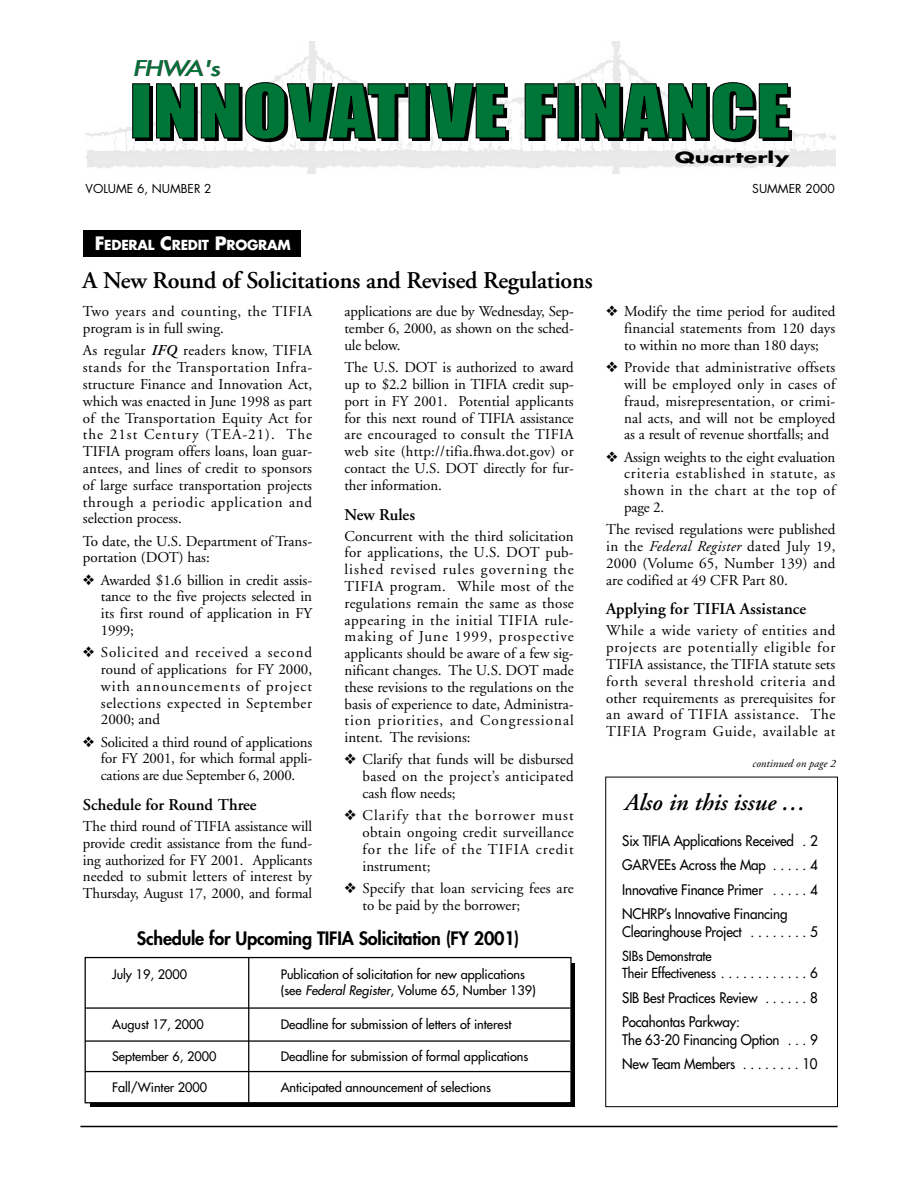
<style>
.page{position:relative;width:918px;height:1188px;background:#fff}
.page>*{position:absolute;margin:0;border:0;box-sizing:border-box;transform-origin:0 0}
.t1{font:600 24px "Adobe Garamond";letter-spacing:-.01em;color:#000}
.t2{font:italic 600 24px "Adobe Garamond";color:#000}
.t3{font:italic 21px "Futura";color:#007538;scale:1.2 1}
.t4{font:800 18px "Futura";letter-spacing:-.01em;color:#000}
.t5{font:600 16.5px "Adobe Garamond";color:#000}
.t6{font:15px/16.8px "Adobe Garamond";letter-spacing:.005em;color:#000;text-align:justify}
.t7{font:15px/16.8px "Adobe Garamond";letter-spacing:.04em;color:#000}
.t8{font:700 15px "Futura";color:#000;scale:1.5 1}
.t9{font:14.25px/24.5px "Futura";letter-spacing:-.01em;color:#000;scale:.94 1}
.t10{font:13.5px/17.2px "Futura";letter-spacing:-.01em;color:#000;scale:.94 1}
.t11{font:700 13.5px "Futura";letter-spacing:-.02em;color:#fff}
.t12{font:12.75px/15.3px "Futura";color:#000}
.t13{font:12px "Futura";color:#000}
.t14{font:italic 11.25px "Adobe Garamond";color:#000}
.s1{font-size:18px}
.s2{font-weight:600;font-style:italic}
.s3{font-style:italic}
.s4{font-size:14.25px}
</style>
<div class="page">
<div style="left:84px;top:230px;width:217px;height:26px;background:#000"></div>
<img style="left:85px;top:41px;width:750px;height:132px">
<div style="left:136px;top:87px;width:17px;height:54px;background:#000"></div>
<div style="left:412px;top:87px;width:17px;height:54px;background:#000"></div>
<div style="left:561px;top:87px;width:17px;height:54px;background:#000"></div>
<div style="left:133px;top:84px;width:17px;height:54px;background:#007538;border:1px solid #000"></div>
<svg style="left:156px;top:82px;width:252px;height:60px;background:#2c734e"></svg>
<div style="left:409px;top:84px;width:17px;height:54px;background:#007538;border:1px solid #000"></div>
<svg style="left:429px;top:83px;width:80px;height:58px;background:#2a714c"></svg>
<svg style="left:525px;top:83px;width:32px;height:58px"></svg>
<div style="left:558px;top:84px;width:17px;height:54px;background:#007538;border:1px solid #000"></div>
<svg style="left:582px;top:82px;width:210px;height:60px;background:#2b744e"></svg>
<hr style="left:80px;top:1126px;width:758px;height:1px;background:#000">
<div style="left:91px;top:963px;width:484px;height:144px;background:#000"></div>
<div style="left:85px;top:957px;width:487px;height:146px;background:#fff;border:1px solid #000"></div>
<hr style="left:248px;top:958px;width:1px;height:147px;background:#000">
<hr style="left:86px;top:1071px;width:484px;height:1px;background:#000">
<hr style="left:86px;top:1007px;width:484px;height:2px;background:#000">
<hr style="left:85px;top:1040px;width:485px;height:2px;background:#000">
<div style="left:605px;top:777px;width:233px;height:330px;border:1px solid #000"></div>
<h2 class="t3" style="left:132px;top:58px;width:74px">FHWA's</h2>
<p class="t8" style="left:675px;top:150px;width:78px">Quarterly</p>
<p class="t13" style="left:86px;top:183px;width:127px">VOLUME 6, NUMBER 2</p>
<p class="t13" style="left:752px;top:183px;width:84px">SUMMER 2000</p>
<p class="t11" style="left:95px;top:239px;width:197px"><span class="s1">F</span>EDERAL <span class="s1">C</span>REDIT <span class="s1">P</span>ROGRAM</p>
<h1 class="t1" style="left:82px;top:271px;width:512px">A New Round of Solicitations and Revised Regulations</h1>
<p class="t7" style="left:83px;top:305px;width:231px">Two years and counting, the TIFIA program is in full swing.</p>
<p class="t6" style="left:83px;top:344px;width:231px">As regular <span class="s2">IFQ</span> readers know, TIFIA stands for the Transportation Infra&shy;structure Finance and Innovation Act, which was enacted in June 1998 as part of the Transportation Equity Act for the 21st Century (TEA-21). The TIFIA program offers loans, loan guar&shy;antees, and lines of credit to sponsors of large surface transportation projects through a periodic application and selection process.</p>
<p class="t6" style="left:83px;top:534px;width:231px">To date, the U.S. Department of Trans&shy;portation (DOT) has:</p>
<p class="t6" style="left:101px;top:573px;width:213px;text-indent:-18px">❖ Awarded $1.6 billion in credit assis&shy;tance to the five projects selected in its first round of application in FY 1999;</p>
<p class="t6" style="left:101px;top:645px;width:213px;text-indent:-18px">❖ Solicited and received a second round of applications for FY 2000, with announcements of project selections expected in September 2000; and</p>
<p class="t6" style="left:101px;top:735px;width:213px;text-indent:-18px">❖ Solicited a third round of applications for FY 2001, for which formal appli&shy;cations are due September 6, 2000.</p>
<p class="t5" style="left:83px;top:798px;width:175px">Schedule for Round Three</p>
<p class="t6" style="left:83px;top:819px;width:231px">The third round of TIFIA assistance will provide credit assistance from the fund&shy;ing authorized for FY 2001. Applicants needed to submit letters of interest by Thursday, August 17, 2000, and formal</p>
<p class="t6" style="left:345px;top:305px;width:231px">applications are due by Wednesday, Sep&shy;tember 6, 2000, as shown on the sched&shy;ule below.</p>
<p class="t6" style="left:345px;top:360px;width:231px">The U.S. DOT is authorized to award up to $2.2 billion in TIFIA credit sup&shy;port in FY 2001. Potential applicants for this next round of TIFIA assistance are encouraged to consult the TIFIA web site (http://tifia.fhwa.dot.gov) or contact the U.S. DOT directly for fur&shy;ther information.</p>
<p class="t5" style="left:345px;top:508px;width:72px">New Rules</p>
<p class="t6" style="left:345px;top:529px;width:231px">Concurrent with the third solicitation for applications, the U.S. DOT pub&shy;lished revised rules governing the TIFIA program. While most of the regulations remain the same as those appearing in the initial TIFIA rule&shy;making of June 1999, prospective applicants should be aware of a few sig&shy;nificant changes. The U.S. DOT made these revisions to the regulations on the basis of experience to date, Administra&shy;tion priorities, and Congressional intent. The revisions:</p>
<p class="t6" style="left:363px;top:753px;width:213px;text-indent:-18px">❖ Clarify that funds will be disbursed based on the project’s anticipated cash flow needs;</p>
<p class="t6" style="left:363px;top:809px;width:213px;text-indent:-18px">❖ Clarify that the borrower must obtain ongoing credit surveillance for the life of the TIFIA credit instrument;</p>
<p class="t6" style="left:363px;top:881px;width:213px;text-indent:-18px">❖ Specify that loan servicing fees are to be paid by the borrower;</p>
<p class="t4" style="left:137px;top:930px;width:384px">Schedule for Upcoming TIFIA Solicitation (FY 2001)</p>
<p class="t12" style="left:112px;top:968px;width:76px">July 19, 2000</p>
<p class="t12" style="left:281px;top:968px;width:257px">Publication of solicitation for new applications (see <span class="s3">Federal Register</span>, Volume 65, Number 139)</p>
<p class="t12" style="left:112px;top:1018px;width:93px">August 17, 2000</p>
<p class="t12" style="left:281px;top:1018px;width:232px">Deadline for submission of letters of interest</p>
<p class="t12" style="left:112px;top:1050px;width:106px">September 6, 2000</p>
<p class="t12" style="left:112px;top:1080px;width:97px">Fall/Winter 2000</p>
<p class="t12" style="left:281px;top:1050px;width:249px">Deadline for submission of formal applications</p>
<p class="t12" style="left:281px;top:1080px;width:212px">Anticipated announcement of selections</p>
<p class="t6" style="left:624px;top:305px;width:213px;text-indent:-18px">❖ Modify the time period for audited financial statements from 120 days to within no more than 180 days;</p>
<p class="t6" style="left:624px;top:360px;width:213px;text-indent:-18px">❖ Provide that administrative offsets will be employed only in cases of fraud, misrepresentation, or crimi&shy;nal acts, and will not be employed as a result of revenue shortfalls; and</p>
<p class="t6" style="left:624px;top:450px;width:213px;text-indent:-18px">❖ Assign weights to the eight evaluation criteria established in statute, as shown in the chart at the top of page 2.</p>
<p class="t6" style="left:606px;top:522px;width:231px">The revised regulations were published in the <span class="s3">Federal Register</span> dated July 19, 2000 (Volume 65, Number 139) and are codified at 49 CFR Part 80.</p>
<p class="t5" style="left:606px;top:602px;width:201px">Applying for TIFIA Assistance</p>
<p class="t6" style="left:606px;top:624px;width:231px">While a wide variety of entities and projects are potentially eligible for TIFIA assistance, the TIFIA statute sets forth several threshold criteria and other requirements as prerequisites for an award of TIFIA assistance. The TIFIA Program Guide, available at</p>
<p class="t14" style="left:753px;top:759px;width:85px">continued on page 2</p>
<h1 class="t2" style="left:625px;top:792px;width:183px">Also in this issue …</h1>
<p class="t9" style="left:622px;top:829px;width:209px;text-align:justify">Six TIFIA Applications Received . 2<br>GARVEEs Across the Map . . . . . 4<br>Innovative Finance Primer . . . . . 4<br>NCHRP’s Innovative Financing</p>
<p class="t9" style="left:622px;top:920px;width:209px">Clearinghouse Project . . . . . . . . 5</p>
<p class="t10" style="left:622px;top:948px;width:209px">SIBs Demonstrate<br>Their Effectiveness <span class="s4">. . . . . . . . . . . . 6</span></p>
<p class="t9" style="left:622px;top:986px;width:209px">SIB Best Practices Review . . . . . . 8<br>Pocahontas Parkway:</p>
<p class="t9" style="left:622px;top:1028px;width:209px">The 63-20 Financing Option . . . 9<br>New Team Members . . . . . . . . 10</p>
</div>
